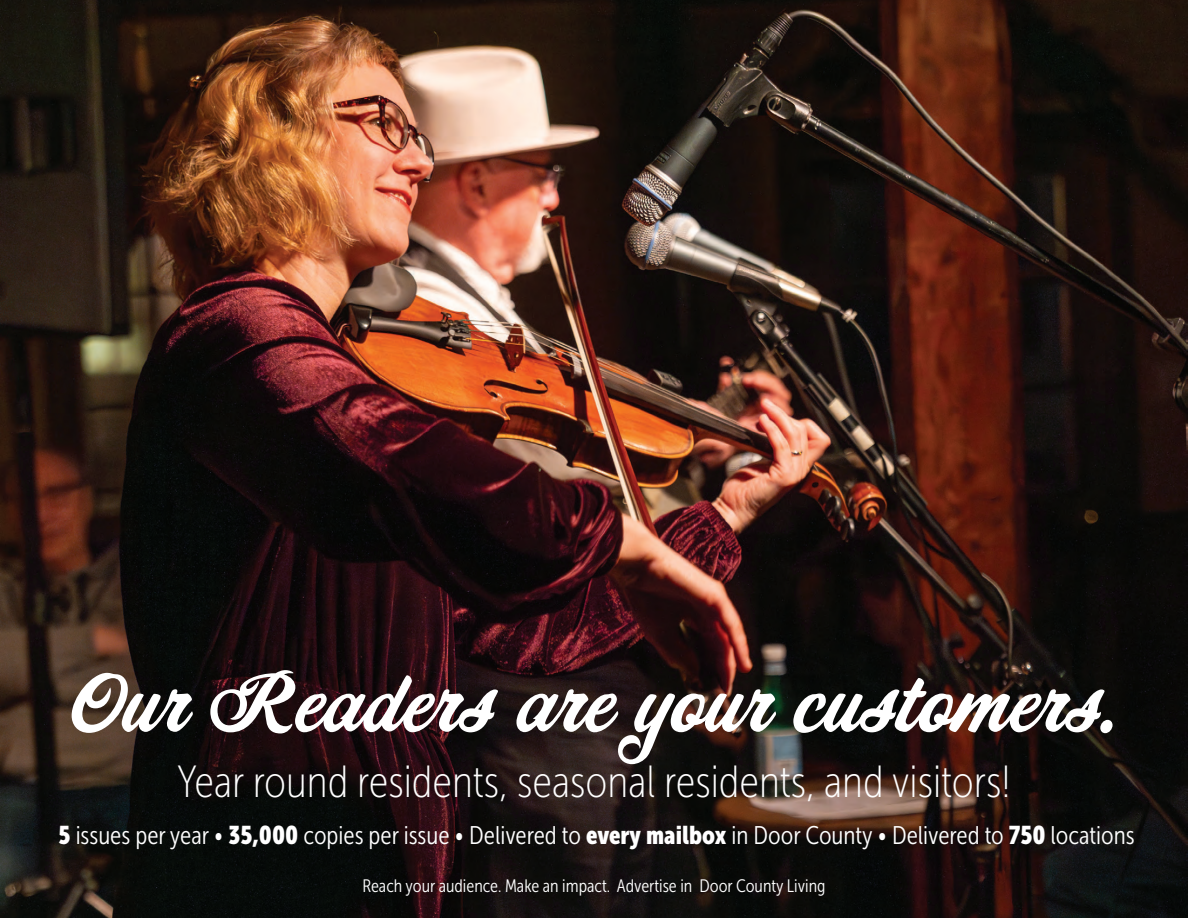
<style>
.page{position:relative;width:1188px;height:918px;background:#fff}
.page>*{position:absolute;margin:0;border:0;box-sizing:border-box;transform-origin:0 0}
.t1{font:75px "Corner Store JF";color:#fff}
.t2{font:45px "Museo Sans Cond 100";color:#fff}
.t3{font:25.5px "Museo Sans Cond 300";color:#fff}
.t4{font:18px "Museo Sans Cond 300";color:#fff}
.s1{font-family:"Museo Sans Cond 900"}
</style>
<div class="page">
<img style="left:0;top:0;width:1188px;height:918px">
<h1 class="t1" style="left:71px;top:649px;width:1048px">Our Readers are your customers.</h1>
<h2 class="t2" style="left:177px;top:758px;width:835px">Year round residents, seasonal residents, and visitors!</h2>
<p class="t3" style="left:59px;top:821px;width:1078px"><span class="s1">5</span> issues per year • <span class="s1">35,000</span> copies per issue • Delivered to <span class="s1">every mailbox</span> in Door County • Delivered to <span class="s1">750</span> locations</p>
<p class="t4" style="left:362px;top:876px;width:465px">Reach your audience. Make an impact. Advertise in Door County Living</p>
</div>
